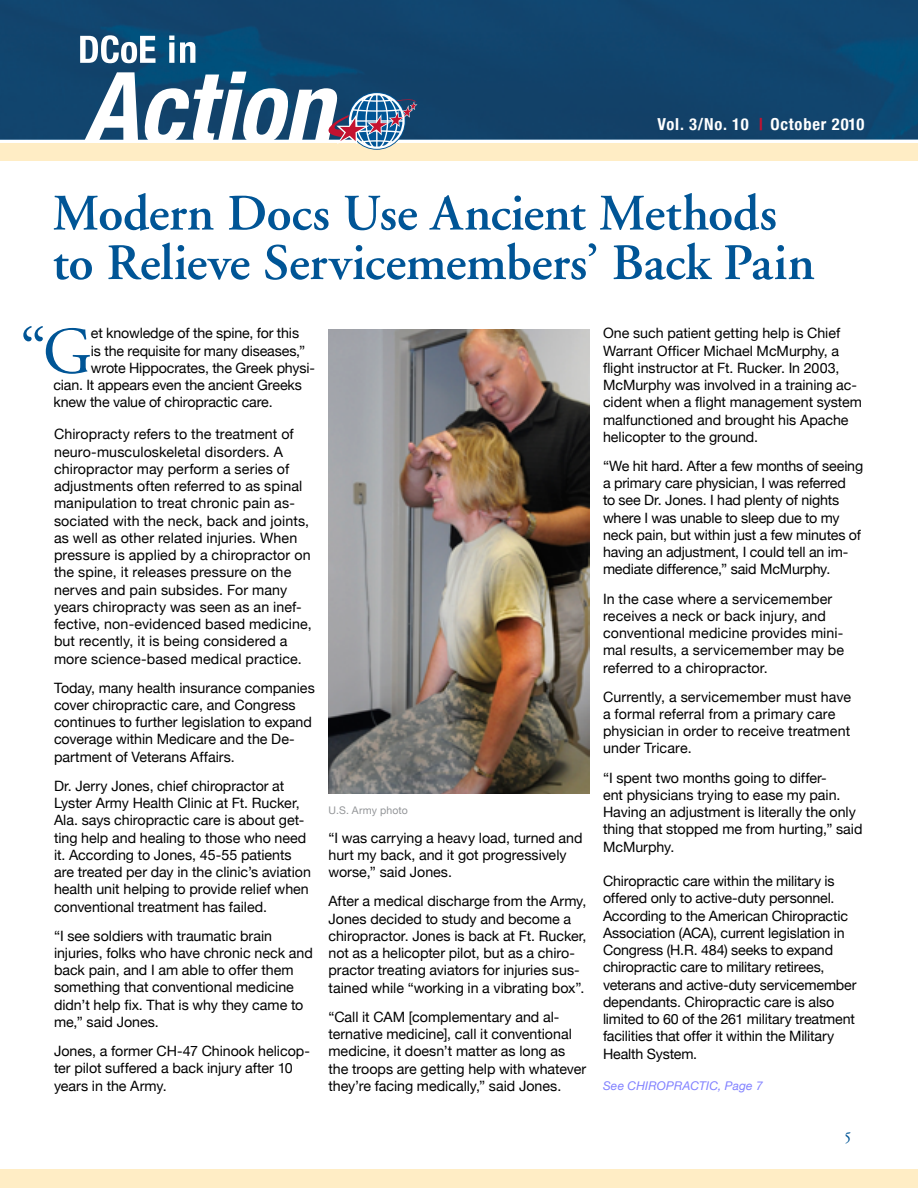
<style>
.page{position:relative;width:918px;height:1188px;background:#fff}
.page>*{position:absolute;margin:0;border:0;box-sizing:border-box;transform-origin:0 0}
.first_paragraph{font:66.3px "Adobe Garamond";color:#005596}
.t1{font:600 51px/49.5px "Adobe Garamond";letter-spacing:-.005em;color:#005596}
.t2{font:700 condensed 16.5px "Helvetica Neue";letter-spacing:.05em;color:#fff}
.Body{font:14.25px/17.2px "Helvetica Neue";color:#000}
.first_paragraph-2{font:14.25px "Helvetica Neue";letter-spacing:-.01em;color:#000}
.continued_on{font:italic 12px "Helvetica Neue";letter-spacing:.015em;color:#8181ff}
.t3{font:10.5px "Helvetica Neue";letter-spacing:.02em;color:#939598}
.s1{color:#c41230}
</style>
<div class="page">
<img style="left:0;top:0;width:918px;height:139px">
<svg style="left:80px;top:35px;width:115px;height:28px"></svg>
<div style="left:0;top:143px;width:918px;height:17px;background:#ffedc5"></div>
<svg style="left:83px;top:72px;width:335px;height:78px"></svg>
<div style="left:0;top:1170px;width:918px;height:18px;background:#ffedc5"></div>
<img style="left:328px;top:329px;width:262px;height:465px">
<p class="t2" style="left:657px;top:114px;width:209px">Vol. 3/No. 10 <span class="s1">|</span> October 2010</p>
<p class="t1" style="left:52px;top:190px;width:764px">Modern Docs Use Ancient Methods to Relieve Servicemembers’ Back Pain</p>
<p class="first_paragraph" style="left:20px;top:316px;width:74px">“G</p>
<p class="first_paragraph-2" style="left:91px;top:325px;width:210px">et knowledge of the spine, for this</p>
<p class="first_paragraph-2" style="left:91px;top:342px;width:216px">is the requisite for many diseases,”</p>
<p class="first_paragraph-2" style="left:91px;top:359px;width:226px">wrote Hippocrates, the Greek physi-</p>
<p class="first_paragraph-2" style="left:53px;top:376px;width:250px">cian. It appears even the ancient Greeks</p>
<p class="first_paragraph-2" style="left:53px;top:394px;width:221px">knew the value of chiropractic care.</p>
<p class="Body" style="left:54px;top:425px;width:259px">Chiropracty refers to the treatment of neuro-musculoskeletal disorders. A chiropractor may perform a series of adjustments often referred to as spinal manipulation to treat chronic pain as&shy;sociated with the neck, back and joints, as well as other related injuries. When pressure is applied by a chiropractor on the spine, it releases pressure on the nerves and pain subsides. For many years chiropracty was seen as an inef&shy;fective, non-evidenced based medicine, but recently, it is being considered a more science-based medical practice.</p>
<p class="Body" style="left:54px;top:679px;width:262px">Today, many health insurance companies cover chiropractic care, and Congress continues to further legislation to expand coverage within Medicare and the De&shy;partment of Veterans Affairs.</p>
<p class="Body" style="left:54px;top:777px;width:258px">Dr. Jerry Jones, chief chiropractor at Lyster Army Health Clinic at Ft. Rucker, Ala. says chiropractic care is about get&shy;ting help and healing to those who need it. According to Jones, 45-55 patients are treated per day in the clinic’s aviation health unit helping to provide relief when conventional treatment has failed.</p>
<p class="Body" style="left:54px;top:927px;width:260px">“I see soldiers with traumatic brain injuries, folks who have chronic neck and back pain, and I am able to offer them something that conventional medicine didn’t help fix. That is why they came to me,” said Jones.</p>
<p class="Body" style="left:54px;top:1042px;width:258px">Jones, a former CH-47 Chinook helicop&shy;ter pilot suffered a back injury after 10 years in the Army.</p>
<p class="t3" style="left:328px;top:804px;width:81px">U.S. Army photo</p>
<p class="Body" style="left:328px;top:829px;width:256px">“I was carrying a heavy load, turned and hurt my back, and it got progressively worse,” said Jones.</p>
<p class="Body" style="left:328px;top:893px;width:260px">After a medical discharge from the Army, Jones decided to study and become a chiropractor. Jones is back at Ft. Rucker, not as a helicopter pilot, but as a chiro&shy;practor treating aviators for injuries sus&shy;tained while “working in a vibrating box”.</p>
<p class="Body" style="left:328px;top:1008px;width:259px">“Call it CAM [complementary and al&shy;ternative medicine], call it conventional medicine, it doesn’t matter as long as the troops are getting help with whatever they’re facing medically,” said Jones.</p>
<p class="Body" style="left:603px;top:324px;width:261px">One such patient getting help is Chief Warrant Officer Michael McMurphy, a flight instructor at Ft. Rucker. In 2003, McMurphy was involved in a training ac&shy;cident when a flight management system malfunctioned and brought his Apache helicopter to the ground.</p>
<p class="Body" style="left:603px;top:457px;width:262px">“We hit hard. After a few months of seeing a primary care physician, I was referred<br>to see Dr. Jones. I had plenty of nights where I was unable to sleep due to my neck pain, but within just a few minutes of having an adjustment, I could tell an im&shy;mediate difference,” said McMurphy.</p>
<p class="Body" style="left:603px;top:590px;width:243px">In the case where a servicemember receives a neck or back injury, and conventional medicine provides mini&shy;mal results, a servicemember may be referred to a chiropractor.</p>
<p class="Body" style="left:603px;top:688px;width:250px">Currently, a servicemember must have a formal referral from a primary care physician in order to receive treatment under Tricare.</p>
<p class="Body" style="left:603px;top:769px;width:261px">“I spent two months going to differ-<br>ent physicians trying to ease my pain.<br>Having an adjustment is literally the only thing that stopped me from hurting,” said McMurphy.</p>
<p class="Body" style="left:603px;top:872px;width:255px">Chiropractic care within the military is offered only to active-duty personnel.<br>According to the American Chiropractic Association (ACA), current legislation in Congress (H.R. 484) seeks to expand chiropractic care to military retirees, veterans and active-duty servicemember dependants. Chiropractic care is also limited to 60 of the 261 military treatment facilities that offer it within the Military Health System.</p>
<p class="continued_on" style="left:603px;top:1079px;width:161px">See CHIROPRACTIC, Page 7</p>
</div>
